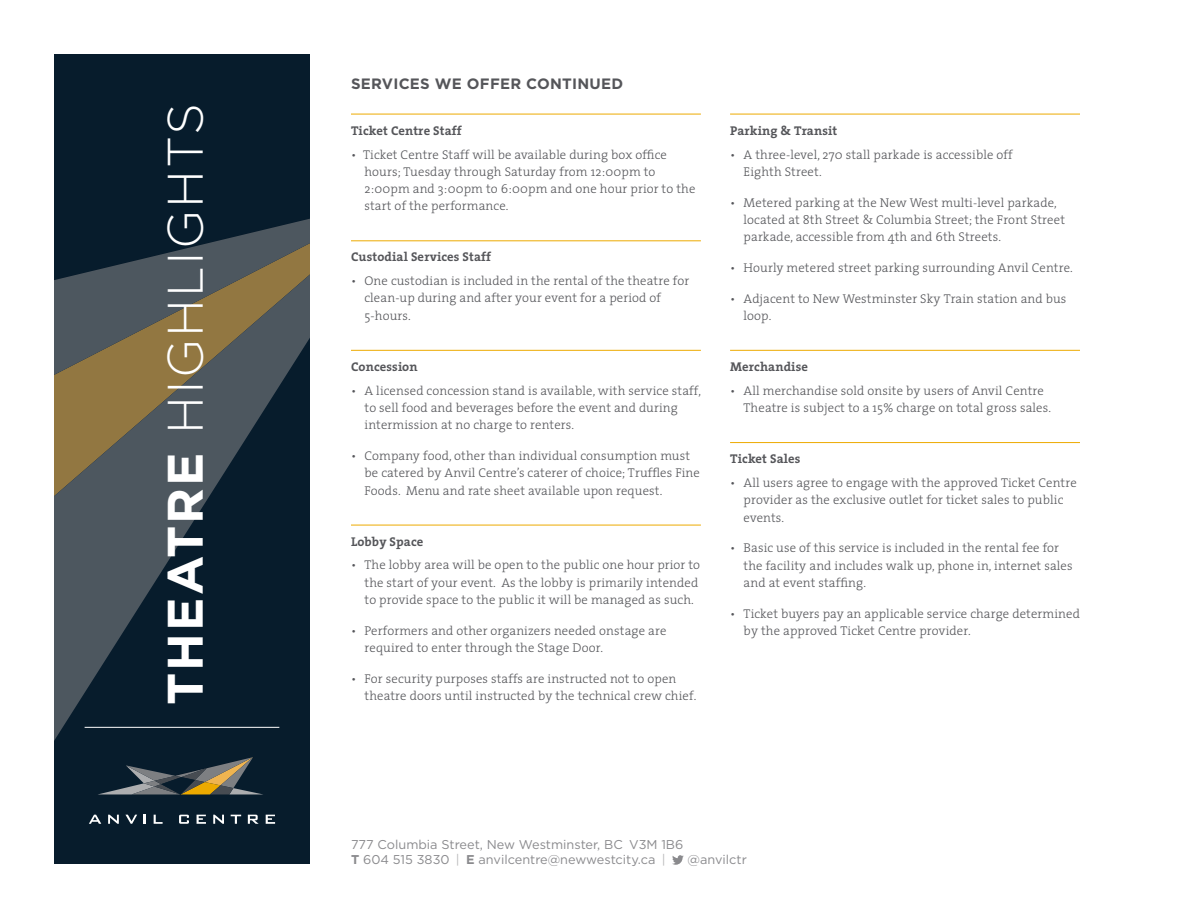
<style>
.page{position:relative;width:1188px;height:918px;background:#fff}
.page>*{position:absolute;margin:0;border:0;box-sizing:border-box;transform-origin:0 0}
.t1{font:300 49.8px "Gotham";letter-spacing:.04em;color:#fff}
.t2{font:700 15px "Gotham";letter-spacing:.015em;color:#55565a}
.t3{font:300 12.75px/17.2px "The Serif";letter-spacing:.01em;color:#55565a}
.t4{font:700 12.75px "The Serif";letter-spacing:.01em;color:#55565a}
.t5{font:12.75px/15.3px "Gotham";color:#8a8a8d}
.s1{font-weight:700}
.s2{color:#b8b8b9}
</style>
<div class="page">
<hr style="left:351px;top:114px;width:350px;height:1px;background:#edaa00">
<hr style="left:351px;top:241px;width:350px;height:1px;background:#edaa00">
<hr style="left:351px;top:350px;width:350px;height:1px;background:#edaa00">
<hr style="left:351px;top:525px;width:350px;height:1px;background:#edaa00">
<hr style="left:730px;top:114px;width:350px;height:1px;background:#edaa00">
<hr style="left:730px;top:350px;width:350px;height:1px;background:#edaa00">
<hr style="left:730px;top:442px;width:350px;height:1px;background:#edaa00">
<div style="left:54px;top:54px;width:256px;height:810px;background:#071c2c"></div>
<svg style="left:54px;top:218px;width:256px;height:606px"></svg>
<svg style="left:98px;top:757px;width:165px;height:37px"></svg>
<svg style="left:89px;top:815px;width:12px;height:9px"></svg>
<svg style="left:108px;top:815px;width:11px;height:9px"></svg>
<svg style="left:125px;top:815px;width:12px;height:9px"></svg>
<svg style="left:144px;top:815px;width:2px;height:9px"></svg>
<svg style="left:154px;top:815px;width:9px;height:9px"></svg>
<svg style="left:179px;top:815px;width:10px;height:9px"></svg>
<svg style="left:197px;top:815px;width:9px;height:9px"></svg>
<svg style="left:213px;top:815px;width:11px;height:9px"></svg>
<svg style="left:231px;top:815px;width:10px;height:9px"></svg>
<svg style="left:248px;top:815px;width:11px;height:9px"></svg>
<svg style="left:266px;top:815px;width:9px;height:9px"></svg>
<hr style="left:85px;top:727px;width:194px;height:1px;background:#fff">
<svg style="left:672px;top:855px;width:12px;height:10px"></svg>
<h1 class="t1" style="left:158px;top:705px;width:604px;rotate:-90deg"><span class="s1">THEATRE</span> HIGHLIGHTS</h1>
<p class="t2" style="left:351px;top:75px;width:274px">SERVICES WE OFFER CONTINUED</p>
<p class="t4" style="left:351px;top:120px;width:112px">Ticket Centre Staff</p>
<p class="t3" style="left:365px;top:145px;width:332px;text-indent:-14px">• Ticket Centre Staff will be available during box office hours; Tuesday through Saturday from 12:00pm to 2:00pm and 3:00pm to 6:00pm and one hour prior to the start of the performance.</p>
<p class="t4" style="left:351px;top:246px;width:141px">Custodial Services Staff</p>
<p class="t3" style="left:365px;top:272px;width:326px;text-indent:-14px">• One custodian is included in the rental of the theatre for clean-up during and after your event for a period of<br>5-hours.</p>
<p class="t4" style="left:351px;top:356px;width:68px">Concession</p>
<p class="t3" style="left:365px;top:381px;width:338px;text-indent:-14px">• A licensed concession stand is available, with service staff, to sell food and beverages before the event and during intermission at no charge to renters.</p>
<p class="t3" style="left:365px;top:447px;width:337px;text-indent:-14px">• Company food, other than individual consumption must be catered by Anvil Centre’s caterer of choice; Truffles Fine<br>Foods. Menu and rate sheet available upon request.</p>
<p class="t4" style="left:351px;top:531px;width:74px">Lobby Space</p>
<p class="t3" style="left:365px;top:556px;width:337px;text-indent:-14px">• The lobby area will be open to the public one hour prior to the start of your event. As the lobby is primarily intended to provide space to the public it will be managed as such.</p>
<p class="t3" style="left:365px;top:621px;width:303px;text-indent:-14px">• Performers and other organizers needed onstage are required to enter through the Stage Door.</p>
<p class="t3" style="left:365px;top:669px;width:333px;text-indent:-14px">• For security purposes staffs are instructed not to open theatre doors until instructed by the technical crew chief.</p>
<p class="t4" style="left:730px;top:120px;width:109px">Parking &amp; Transit</p>
<p class="t3" style="left:744px;top:145px;width:270px;text-indent:-14px">• A three-level, 270 stall parkade is accessible off<br>Eighth Street.</p>
<p class="t3" style="left:744px;top:193px;width:323px;text-indent:-14px">• Metered parking at the New West multi-level parkade, located at 8th Street &amp; Columbia Street; the Front Street parkade, accessible from 4th and 6th Streets.</p>
<p class="t3" style="left:730px;top:258px;width:344px">• Hourly metered street parking surrounding Anvil Centre.</p>
<p class="t3" style="left:744px;top:289px;width:324px;text-indent:-14px">• Adjacent to New Westminster Sky Train station and bus loop.</p>
<p class="t4" style="left:730px;top:356px;width:79px">Merchandise</p>
<p class="t3" style="left:744px;top:381px;width:309px;text-indent:-14px">• All merchandise sold onsite by users of Anvil Centre<br>Theatre is subject to a 15% charge on total gross sales.</p>
<p class="t4" style="left:730px;top:448px;width:72px">Ticket Sales</p>
<p class="t3" style="left:744px;top:474px;width:335px;text-indent:-14px">• All users agree to engage with the approved Ticket Centre provider as the exclusive outlet for ticket sales to public events.</p>
<p class="t3" style="left:744px;top:539px;width:331px;text-indent:-14px">• Basic use of this service is included in the rental fee for the facility and includes walk up, phone in, internet sales and at event staffing.</p>
<p class="t3" style="left:744px;top:604px;width:338px;text-indent:-14px">• Ticket buyers pay an applicable service charge determined by the approved Ticket Centre provider.</p>
<p class="t5" style="left:351px;top:836px;width:334px">777 Columbia Street, New Westminster, BC V3M 1B6<br><span class="s1">T</span> 604 515 3830 <span class="s2">|</span> <span class="s1">E</span> anvilcentre@newwestcity.ca <span class="s2">|</span></p>
<p class="t5" style="left:688px;top:852px;width:61px">@anvilctr</p>
</div>
